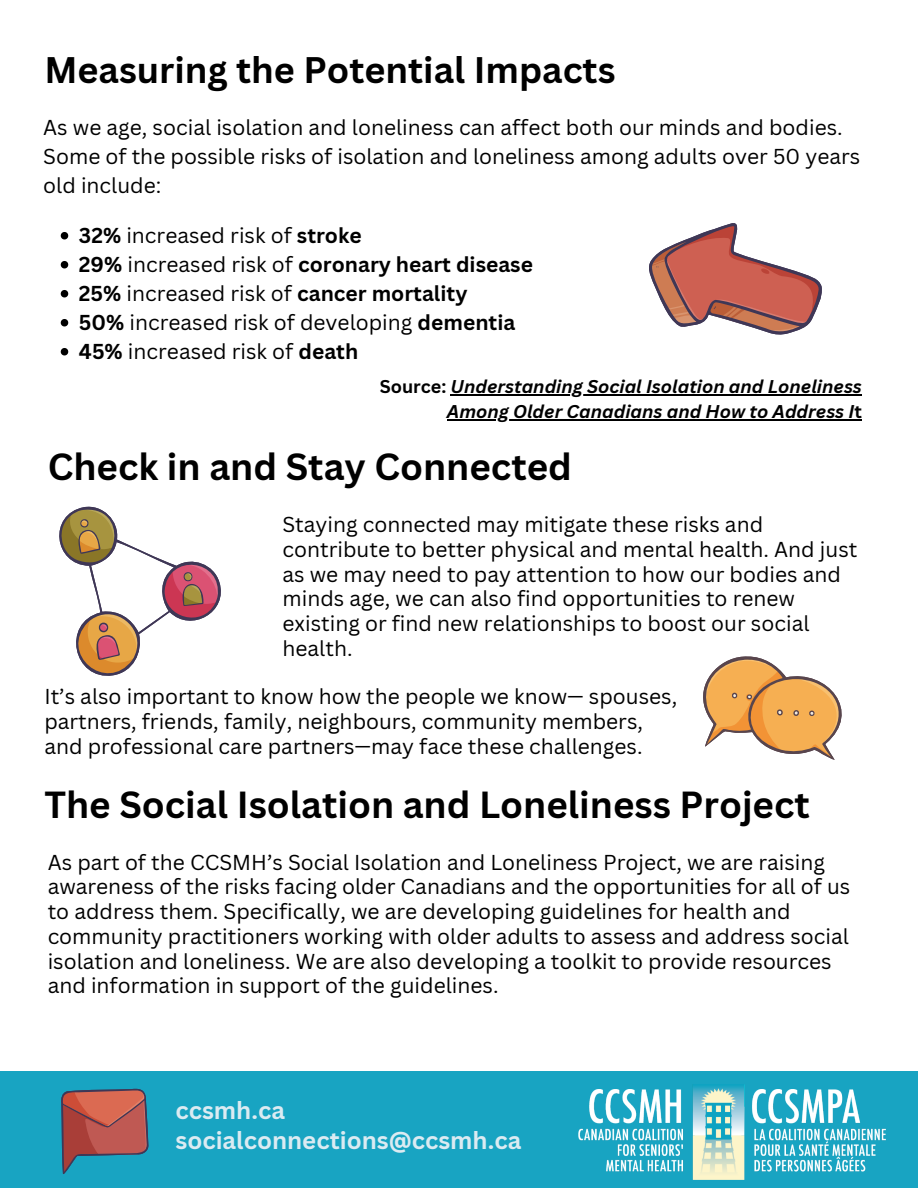
<style>
.page{position:relative;width:918px;height:1188px;background:#fff}
.page>*{position:absolute;margin:0;border:0;box-sizing:border-box;transform-origin:0 0}
.t1{font:700 36.75px "Canva Sans";color:#000}
.t2{font:700 36px "Canva Sans";color:#000}
.t3{font:700 24px/30.3px "Canva Sans";color:#dbebf2}
.t4{font:21px/24.8px "Canva Sans";color:#000}
.t5{font:italic 700 18px/25px "Canva Sans";color:#000;text-align:right}
.s1{font-weight:700}
.s2{font-style:normal}
</style>
<div class="page">
<svg style="left:61px;top:232px;width:7px;height:7px"></svg>
<svg style="left:61px;top:261px;width:7px;height:7px"></svg>
<svg style="left:61px;top:290px;width:7px;height:7px"></svg>
<svg style="left:61px;top:319px;width:7px;height:7px"></svg>
<svg style="left:61px;top:348px;width:7px;height:7px"></svg>
<hr style="left:451px;top:394px;width:411px;height:1px;background:#000">
<hr style="left:447px;top:419px;width:407px;height:1px;background:#000">
<svg style="left:703px;top:656px;width:139px;height:104px"></svg>
<svg style="left:59px;top:506px;width:162px;height:170px"></svg>
<svg style="left:649px;top:223px;width:173px;height:112px"></svg>
<div style="left:0;top:1072px;width:918px;height:116px;background:#18a4c2"></div>
<svg style="left:61px;top:1088px;width:88px;height:86px"></svg>
<img style="left:579px;top:1089px;width:307px;height:83px">
<img style="left:687px;top:1085px;width:60px;height:95px">
<h2 class="t2" style="left:44px;top:44px;width:573px">Measuring the Potential Impacts</h2>
<p class="t4" style="left:43px;top:112px;width:819px;line-height:29px">As we age, social isolation and loneliness can affect both our minds and bodies.<br>Some of the possible risks of isolation and loneliness among adults over 50 years old include:</p>
<p class="t4" style="left:79px;top:220px;width:456px;line-height:29px"><span class="s1">32%</span> increased risk of <span class="s1">stroke<br>29%</span> increased risk of <span class="s1">coronary heart disease 25%</span> increased risk of <span class="s1">cancer mortality<br>50%</span> increased risk of developing <span class="s1">dementia 45%</span> increased risk of <span class="s1">death</span></p>
<p class="t5" style="left:380px;top:373px;width:484px"><span class="s2">Source:</span> Understanding Social Isolation and Loneliness<br>Among Older Canadians and How to Address I<span class="s2">t</span></p>
<h1 class="t1" style="left:48px;top:441px;width:526px">Check in and Stay Connected</h1>
<p class="t4" style="left:282px;top:512px;width:576px">Staying connected may mitigate these risks and contribute to better physical and mental health. And just as we may need to pay attention to how our bodies and minds age, we can also find opportunities to renew existing or find new relationships to boost our social health.</p>
<p class="t4" style="left:44px;top:684px;width:634px">It’s also important to know how the people we know— spouses, partners, friends, family, neighbours, community members, and professional care partners—may face these challenges.</p>
<h1 class="t1" style="left:44px;top:778px;width:767px">The Social Isolation and Loneliness Project</h1>
<p class="t4" style="left:48px;top:849px;width:804px">As part of the CCSMH’s Social Isolation and Loneliness Project, we are raising awareness of the risks facing older Canadians and the opportunities for all of us to address them. Specifically, we are developing guidelines for health and community practitioners working with older adults to assess and address social isolation and loneliness. We are also developing a toolkit to provide resources and information in support of the guidelines.</p>
<p class="t3" style="left:175px;top:1094px;width:347px">ccsmh.ca socialconnections@ccsmh.ca</p>
</div>
